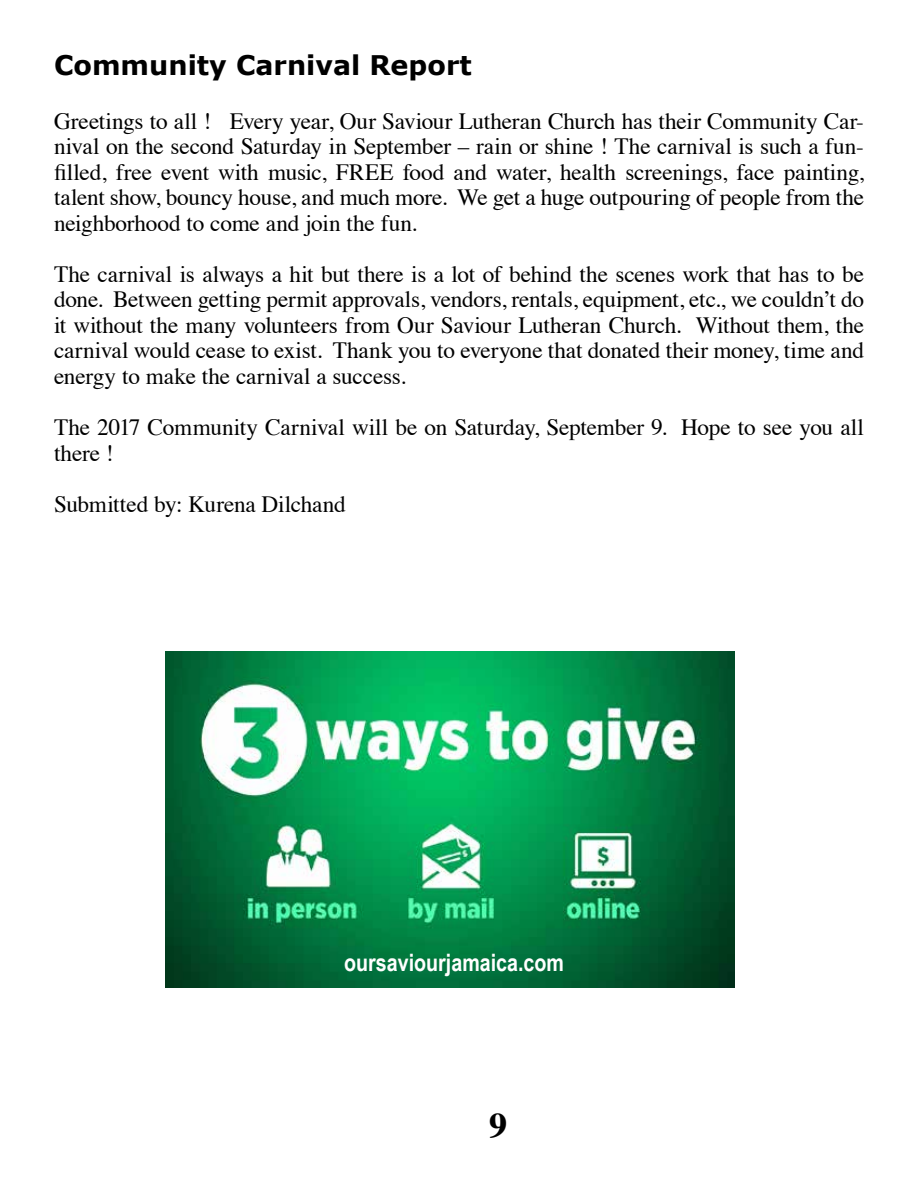
<style>
.page{position:relative;width:918px;height:1188px;background:#fff}
.page>*{position:absolute;margin:0;border:0;box-sizing:border-box;transform-origin:0 0}
.t1{font:700 36px "Times";color:#000}
.t2{font:700 27px "Verdana";color:#000}
.t3{font:700 24px "Arial Narrow";color:#fff}
.t4{font:23.25px/25.5px "Times";letter-spacing:-.01em;color:#000;text-align:justify}
</style>
<div class="page">
<img style="left:166px;top:652px;width:568px;height:335px">
<p class="t2" style="left:54px;top:46px;width:419px">Community Carnival Report</p>
<p class="t4" style="left:54px;top:106px;width:812px">Greetings to all ! Every year, Our Saviour Lutheran Church has their Community Car&shy;nival on the second Saturday in September – rain or shine ! The carnival is such a fun&shy;filled, free event with music, FREE food and water, health screenings, face painting, talent show, bouncy house, and much more. We get a huge outpouring of people from the neighborhood to come and join the fun.</p>
<p class="t4" style="left:54px;top:259px;width:812px">The carnival is always a hit but there is a lot of behind the scenes work that has to be done. Between getting permit approvals, vendors, rentals, equipment, etc., we couldn’t do it without the many volunteers from Our Saviour Lutheran Church. Without them, the carnival would cease to exist. Thank you to everyone that donated their money, time and energy to make the carnival a success.</p>
<p class="t4" style="left:54px;top:412px;width:811px">The 2017 Community Carnival will be on Saturday, September 9. Hope to see you all there !</p>
<p class="t4" style="left:54px;top:489px;width:293px">Submitted by: Kurena Dilchand</p>
<p class="t3" style="left:344px;top:945px;width:221px">oursaviourjamaica.com</p>
<h1 class="t1" style="left:489px;top:1091px;width:19px">9</h1>
</div>
